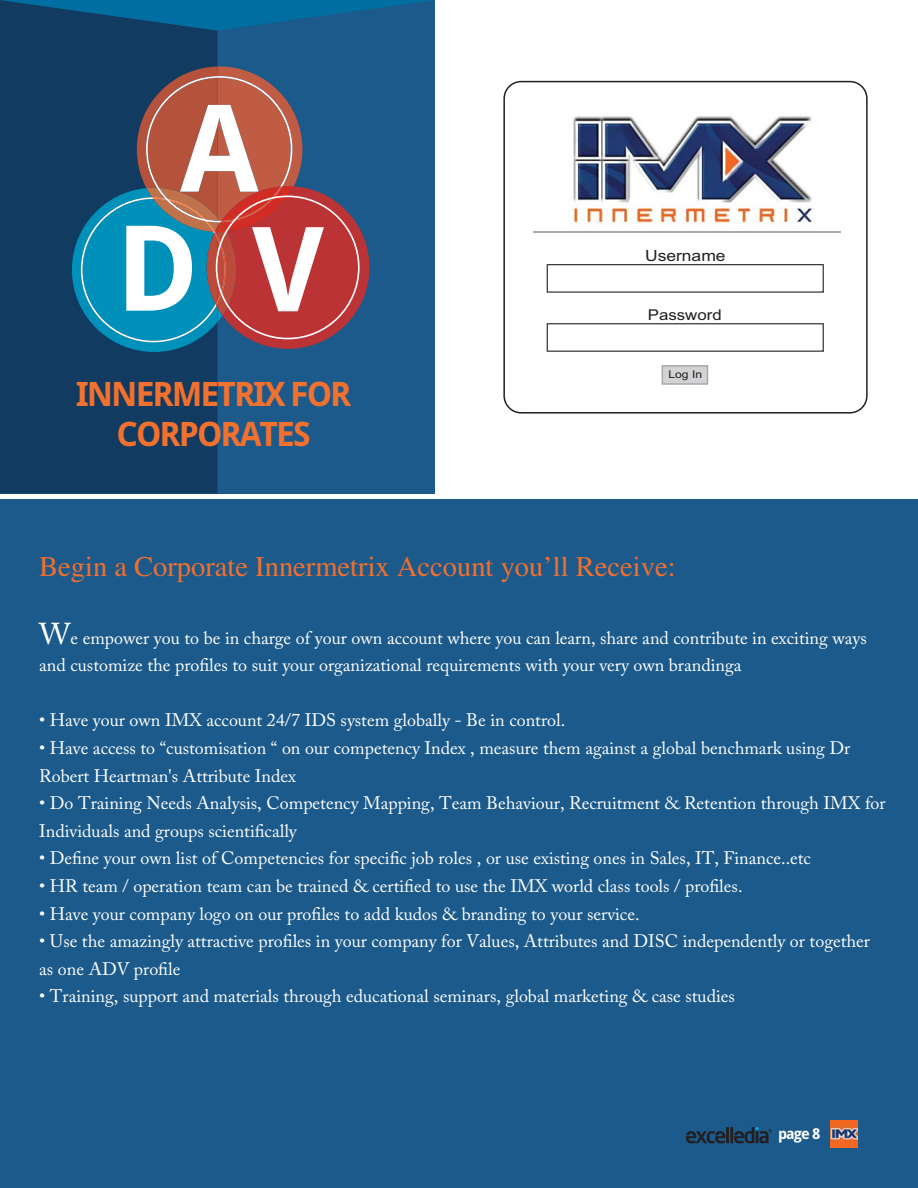
<style>
.page{position:relative;width:918px;height:1188px;background:#fff}
.page>*{position:absolute;margin:0;border:0;box-sizing:border-box;transform-origin:0 0}
.t1{font:700 33.75px/40.5px "Droid Sans";letter-spacing:-.06em;color:#f3712e;text-align:center}
.t2{font:28.5px "Times";color:#f36f2e}
.t3{font:18px/27.6px "Adobe Caslon Pro";color:#fff}
.t4{font:15.45px "Arial";color:#231f20;scale:1.13 1}
.t5{font:700 15px "Droid Sans";color:#fff}
.t6{font:14.85px "Arial";color:#231f20;scale:1.13 1}
.t7{font:10.8px "Arial";color:#231f20;scale:1.13 1}
.s1{font-size:30px}
</style>
<div class="page">
<div style="left:0;top:500px;width:918px;height:688px;background:#1b5a8b"></div>
<div style="left:0;top:0;width:435px;height:494px;background:#1b5a8b"></div>
<div style="left:0;top:31px;width:218px;height:463px;background:#113b60"></div>
<svg style="left:0;top:0;width:432px;height:31px"></svg>
<svg style="left:72px;top:66px;width:297px;height:286px"></svg>
<svg style="left:686px;top:1131px;width:39px;height:12px"></svg>
<hr style="left:726px;top:1127px;width:3px;height:16px;background:#231f20">
<hr style="left:730px;top:1127px;width:3px;height:16px;background:#231f20">
<svg style="left:734px;top:1127px;width:38px;height:16px"></svg>
<img style="left:831px;top:1121px;width:27px;height:26px">
<svg style="left:503px;top:81px;width:365px;height:333px"></svg>
<svg style="left:547px;top:264px;width:277px;height:29px"></svg>
<svg style="left:547px;top:323px;width:277px;height:29px"></svg>
<svg style="left:662px;top:365px;width:46px;height:20px"></svg>
<img style="left:557px;top:112px;width:263px;height:112px">
<hr style="left:533px;top:231px;width:307px;height:1px;background:#a8a9ac">
<p class="t4" style="left:645px;top:250px;width:73px">Username</p>
<h1 class="t1" style="left:76px;top:377px;width:277px">INNERMETRIX FOR<br>CORPORATES</h1>
<p class="t6" style="left:648px;top:310px;width:67px">Password</p>
<p class="t7" style="left:668px;top:371px;width:31px">Log In</p>
<h2 class="t2" style="left:39px;top:556px;width:638px">Begin a Corporate Innermetrix Account you’ll Receive:</h2>
<p class="t3" style="left:39px;top:626px;width:829px"><span class="s1">W</span>e empower you to be in charge of your own account where you can learn, share and contribute in exciting ways and customize the profiles to suit your organizational requirements with your very own brandinga</p>
<p class="t3" style="left:39px;top:708px;width:528px">• Have your own IMX account 24/7 IDS system globally - Be in control.</p>
<p class="t3" style="left:39px;top:736px;width:813px">• Have access to “customisation “ on our competency Index , measure them against a global benchmark using Dr<br>Robert Heartman's Attribute Index</p>
<p class="t3" style="left:39px;top:791px;width:848px">• Do Training Needs Analysis, Competency Mapping, Team Behaviour, Recruitment &amp; Retention through IMX for<br>Individuals and groups scientifically</p>
<p class="t3" style="left:39px;top:846px;width:773px">• Define your own list of Competencies for specific job roles , or use existing ones in Sales, IT, Finance..etc</p>
<p class="t3" style="left:39px;top:874px;width:705px">• HR team / operation team can be trained &amp; certified to use the IMX world class tools / profiles.</p>
<p class="t3" style="left:39px;top:902px;width:602px">• Have your company logo on our profiles to add kudos &amp; branding to your service.</p>
<p class="t3" style="left:39px;top:929px;width:832px">• Use the amazingly attractive profiles in your company for Values, Attributes and DISC independently or together as one ADV profile</p>
<p class="t3" style="left:39px;top:984px;width:697px">• Training, support and materials through educational seminars, global marketing &amp; case studies</p>
<p class="t5" style="left:778px;top:1128px;width:44px">page 8</p>
</div>
